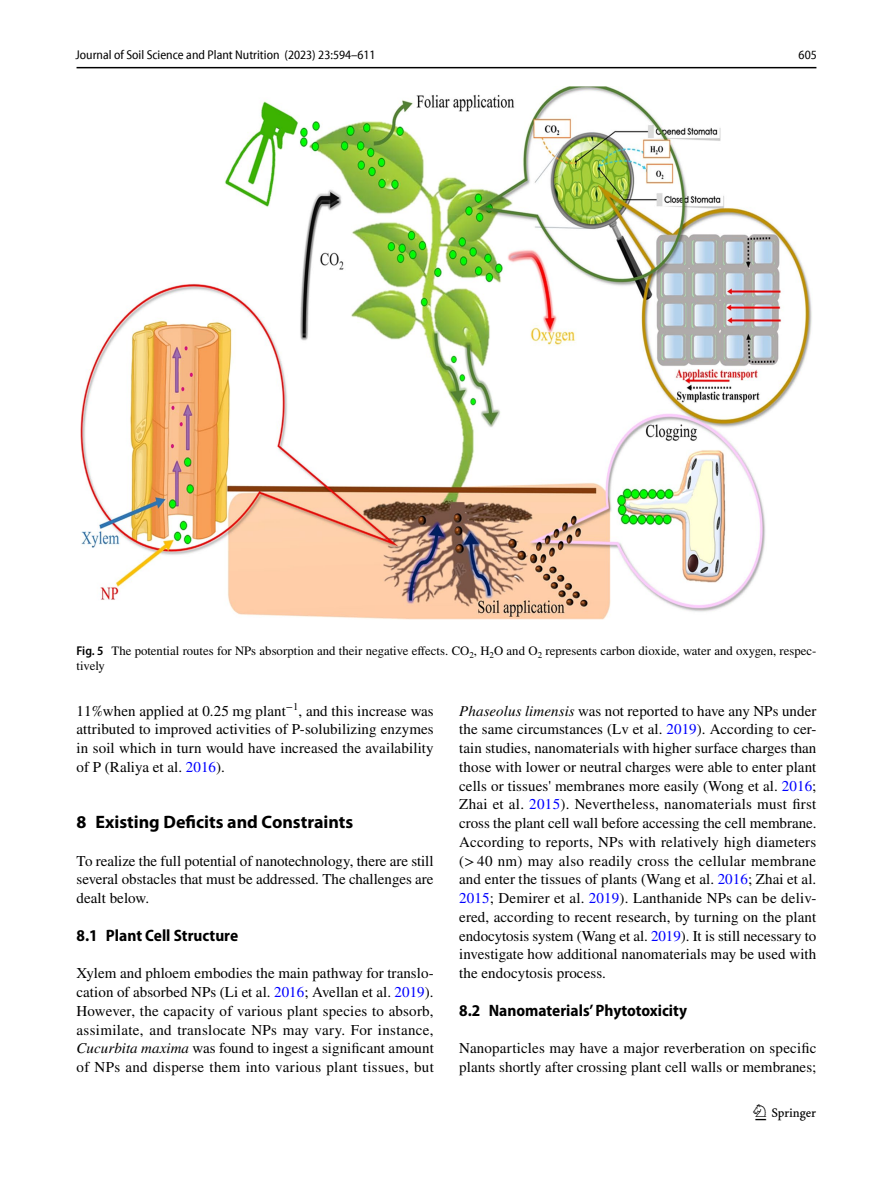
<style>
.page{position:relative;width:893px;height:1187px;background:#fff}
.page>*{position:absolute;margin:0;border:0;box-sizing:border-box;transform-origin:0 0}
.t1{font:22.5px "Springnew Regular 3";color:#000}
.t2{font:700 18px "Myriad Pro";color:#000}
.t3{font:700 semi-condensed 16.5px "Myriad Pro";color:#000}
.t4{font:15px/18.8px "STIX";letter-spacing:.005em;color:#000;text-align:justify}
.t5{font:12.75px/15px "STIX";color:#000}
.t6{font:semi-condensed 12.75px "Myriad Pro Unic";color:#000}
.s1{font-family:"Myriad Pro";font-weight:600;font-stretch:semi-condensed}
.s2{color:#00f}
.s3{font-style:italic}
</style>
<div class="page">
<hr style="left:77px;top:67px;width:739px;height:1px;background:#000">
<img style="left:81px;top:87px;width:731px;height:532px">
<p class="t6" style="left:76px;top:50px;width:302px">Journal of Soil Science and Plant Nutrition (2023) 23:594–611</p>
<p class="t6" style="left:799px;top:50px;width:20px">605</p>
<p class="t5" style="left:77px;top:643px;width:741px"><span class="s1">Fig. 5</span> The potential routes for NPs absorption and their negative effects. CO<sub>2</sub>, H<sub>2</sub>O and O<sub>2</sub> represents carbon dioxide, water and oxygen, respec&shy;tively</p>
<p class="t4" style="left:77px;top:702px;width:359px">11%when applied at 0.25 mg plant<sup>−1</sup>, and this increase was attributed to improved activities of P-solubilizing enzymes in soil which in turn would have increased the availability of P (Raliya et al. <span class="s2">2016</span>).</p>
<p class="t2" style="left:77px;top:810px;width:278px">8 Existing Deficits and Constraints</p>
<p class="t4" style="left:77px;top:852px;width:359px">To realize the full potential of nanotechnology, there are still several obstacles that must be addressed. The challenges are dealt below.</p>
<p class="t3" style="left:77px;top:925px;width:163px">8.1 Plant Cell Structure</p>
<p class="t4" style="left:77px;top:964px;width:359px">Xylem and phloem embodies the main pathway for translo&shy;cation of absorbed NPs (Li et al. <span class="s2">2016</span>; Avellan et al. <span class="s2">2019</span>).<br>However, the capacity of various plant species to absorb, assimilate, and translocate NPs may vary. For instance, <span class="s3">Cucurbita maxima</span> was found to ingest a significant amount of NPs and disperse them into various plant tissues, but</p>
<p class="t4" style="left:459px;top:702px;width:359px"><span class="s3">Phaseolus limensis</span> was not reported to have any NPs under the same circumstances (Lv et al. <span class="s2">2019</span>). According to cer&shy;tain studies, nanomaterials with higher surface charges than those with lower or neutral charges were able to enter plant cells or tissues' membranes more easily (Wong et al. <span class="s2">2016</span>; Zhai et al. <span class="s2">2015</span>). Nevertheless, nanomaterials must first cross the plant cell wall before accessing the cell membrane.<br>According to reports, NPs with relatively high diameters (&gt;40 nm) may also readily cross the cellular membrane and enter the tissues of plants (Wang et al. <span class="s2">2016</span>; Zhai et al.<br><span class="s2">2015</span>; Demirer et al. <span class="s2">2019</span>). Lanthanide NPs can be deliv&shy;ered, according to recent research, by turning on the plant endocytosis system (Wang et al. <span class="s2">2019</span>). It is still necessary to investigate how additional nanomaterials may be used with the endocytosis process.</p>
<p class="t3" style="left:459px;top:1000px;width:229px">8.2 Nanomaterials’ Phytotoxicity</p>
<p class="t4" style="left:459px;top:1039px;width:359px">Nanoparticles may have a major reverberation on specific plants shortly after crossing plant cell walls or membranes;</p>
<h1 class="t1" style="left:755px;top:1104px;width:62px">1 3</h1>
</div>
